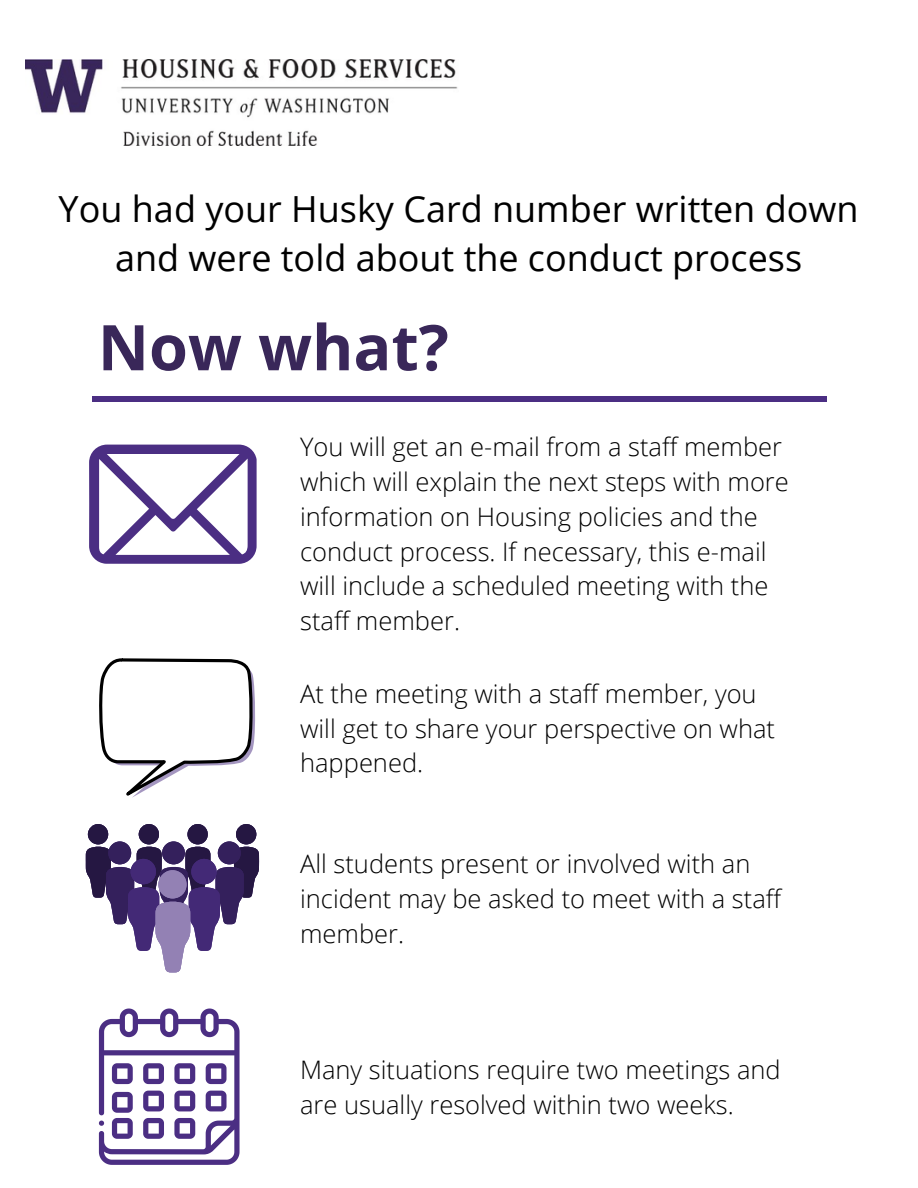
<style>
.page{position:relative;width:918px;height:1188px;background:#fff}
.page>*{position:absolute;margin:0;border:0;box-sizing:border-box;transform-origin:0 0}
.t1{font:700 63px "Open Sans";color:#392759}
.t2{font:36px/49.5px "Open Sans";color:#000;text-align:center}
.t3{font:300 25.5px/34.8px "Open Sans";color:#000}
</style>
<div class="page">
<img style="left:26px;top:60px;width:432px;height:85px">
<svg style="left:89px;top:445px;width:168px;height:119px"></svg>
<svg style="left:99px;top:658px;width:157px;height:140px"></svg>
<svg style="left:86px;top:824px;width:173px;height:148px"></svg>
<div style="left:158px;top:870px;width:29px;height:29px;background:#9381b4;border-radius:50%"></div>
<svg style="left:99px;top:1009px;width:141px;height:156px"></svg>
<div style="left:92px;top:397px;width:734px;height:5px;background:#4b2e83"></div>
<h2 class="t2" style="left:59px;top:183px;width:801px">You had your Husky Card number written down and were told about the conduct process</h2>
<h1 class="t1" style="left:98px;top:303px;width:353px">Now what?</h1>
<p class="t3" style="left:300px;top:429px;width:490px">You will get an e-mail from a staff member which will explain the next steps with more information on Housing policies and the conduct process. If necessary, this e-mail will include a scheduled meeting with the staff member.</p>
<p class="t3" style="left:300px;top:675px;width:476px">At the meeting with a staff member, you will get to share your perspective on what happened.</p>
<p class="t3" style="left:300px;top:846px;width:483px">All students present or involved with an incident may be asked to meet with a staff member.</p>
<p class="t3" style="left:300px;top:1052px;width:482px">Many situations require two meetings and are usually resolved within two weeks.</p>
</div>
